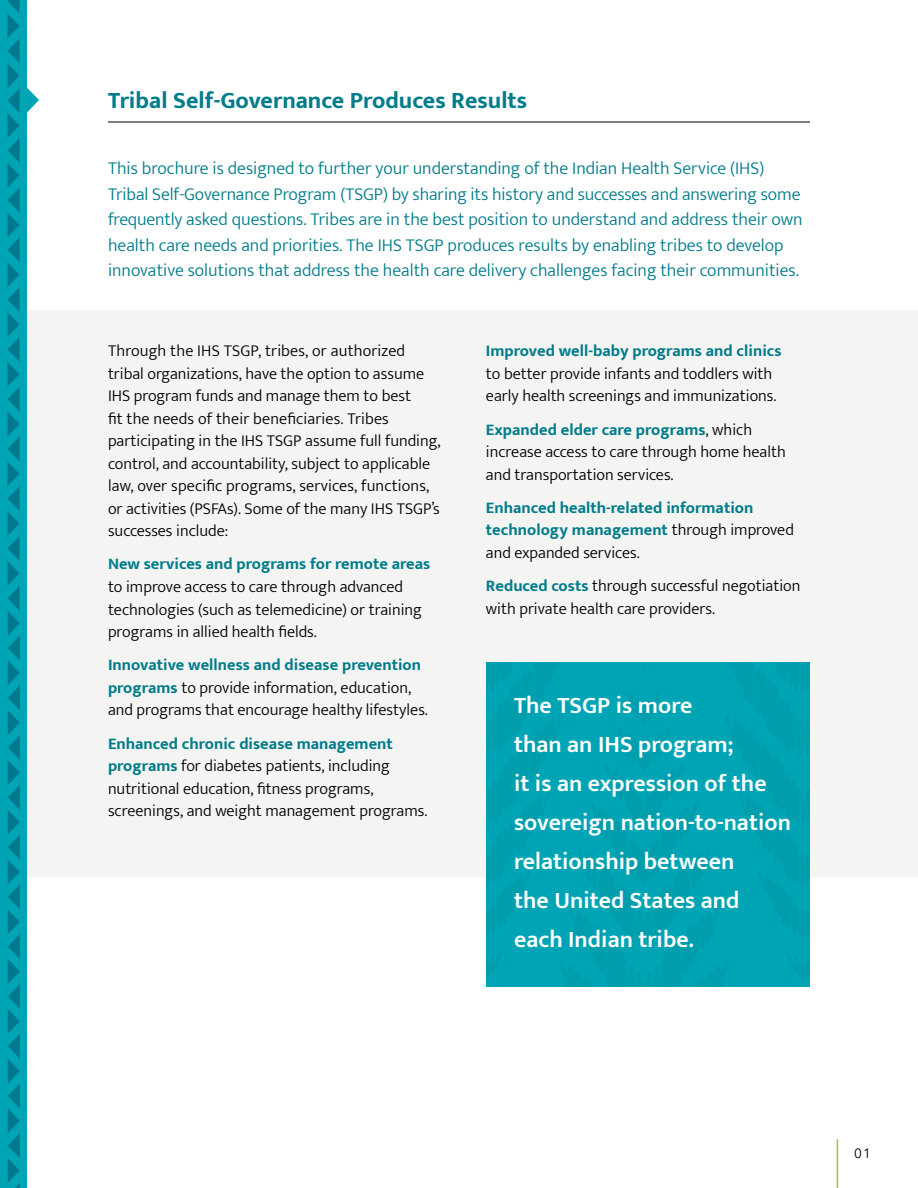
<style>
.page{position:relative;width:918px;height:1188px;background:#fff}
.page>*{position:absolute;margin:0;border:0;box-sizing:border-box;transform-origin:0 0}
.t1{font:600 24px/39px "Mukta";color:#fff}
.t2{font:700 24px "Mukta";color:#007c8a}
.t3{font:300 18px/25.5px "Mukta";color:#007c8a}
.t4{font:300 16.5px/22.5px "Mukta";color:#000}
.t5{font:700 16.5px/22.5px "Mukta";color:#007c8a}
.t6{font:13.5px "Avenir Next";color:#000}
.s1{font-weight:700;color:#007c8a}
.s2{font-weight:300;color:#000}
</style>
<div class="page">
<div style="left:0;top:310px;width:918px;height:567px;background:#f4f4f2"></div>
<div style="left:486px;top:662px;width:324px;height:324px;background:#00a5b5"></div>
<div style="left:0;top:0;width:27px;height:1188px;background:#00a5b5"></div>
<svg style="left:7px;top:0;width:13px;height:1188px"></svg>
<hr style="left:837px;top:1139px;width:1px;height:49px;background:#b7be34">
<hr style="left:108px;top:122px;width:702px;height:1px;background:#000">
<svg style="left:27px;top:88px;width:12px;height:24px"></svg>
<h2 class="t2" style="left:108px;top:86px;width:421px">Tribal Self-Governance Produces Results</h2>
<p class="t3" style="left:108px;top:155px;width:696px">This brochure is designed to further your understanding of the Indian Health Service (IHS)<br>Tribal Self-Governance Program (TSGP) by sharing its history and successes and answering some frequently asked questions. Tribes are in the best position to understand and address their own health care needs and priorities. The IHS TSGP produces results by enabling tribes to develop innovative solutions that address the health care delivery challenges facing their communities.</p>
<p class="t4" style="left:108px;top:339px;width:318px">Through the IHS TSGP, tribes, or authorized tribal organizations, have the option to assume<br>IHS program funds and manage them to best</p>
<p class="t4" style="left:108px;top:407px;width:282px">fit the needs of their beneficiaries. Tribes</p>
<p class="t4" style="left:108px;top:429px;width:334px">participating in the IHS TSGP assume full funding, control, and accountability, subject to applicable</p>
<p class="t4" style="left:108px;top:474px;width:323px">law, over specific programs, services, functions,</p>
<p class="t4" style="left:108px;top:497px;width:333px">or activities (PSFAs). Some of the many IHS TSGP’s successes include:</p>
<p class="t5" style="left:108px;top:553px;width:324px">New services and programs for remote areas</p>
<p class="t4" style="left:108px;top:575px;width:315px">to improve access to care through advanced technologies (such as telemedicine) or training</p>
<p class="t4" style="left:108px;top:620px;width:210px">programs in allied health fields.</p>
<p class="t4" style="left:108px;top:653px;width:321px"><span class="s1">Innovative wellness and disease prevention programs</span> to provide information, education, and programs that encourage healthy lifestyles.</p>
<p class="t5" style="left:108px;top:732px;width:286px">Enhanced chronic disease management programs <span class="s2">for diabetes patients, including</span></p>
<p class="t4" style="left:108px;top:777px;width:267px">nutritional education, fitness programs,</p>
<p class="t4" style="left:108px;top:799px;width:321px">screenings, and weight management programs.</p>
<p class="t5" style="left:486px;top:339px;width:297px">Improved well-baby programs and clinics</p>
<p class="t4" style="left:486px;top:362px;width:292px">to better provide infants and toddlers with early health screenings and immunizations.</p>
<p class="t4" style="left:486px;top:418px;width:301px"><span class="s1">Expanded elder care programs</span>, which increase access to care through home health and transportation services.</p>
<p class="t5" style="left:486px;top:496px;width:309px">Enhanced health-related information technology management <span class="s2">through improved and expanded services.</span></p>
<p class="t4" style="left:486px;top:574px;width:316px"><span class="s1">Reduced costs</span> through successful negotiation with private health care providers.</p>
<h2 class="t1" style="left:514px;top:686px;width:279px">The TSGP is more<br>than an IHS program;<br>it is an expression of the sovereign nation-to-nation relationship between<br>the United States and each Indian tribe.</h2>
<p class="t6" style="left:854px;top:1142px;width:18px">01</p>
</div>
